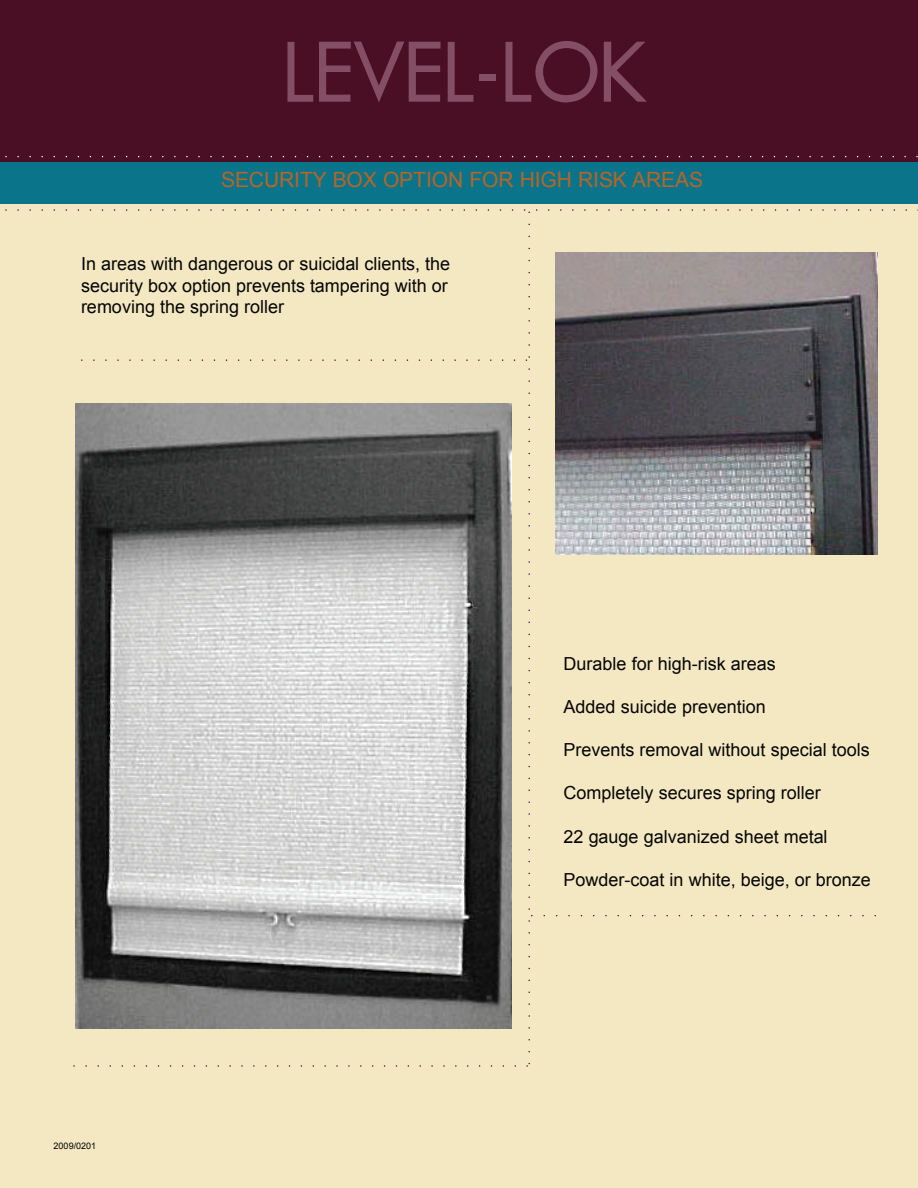
<style>
.page{position:relative;width:918px;height:1188px;background:#fff}
.page>*{position:absolute;margin:0;border:0;box-sizing:border-box;transform-origin:0 0}
.t1{font:75px "Future Normal";color:#844e65}
.t2{font:21px "Arial";color:#b86427}
.t3{font:18px/21.6px "Arial";color:#050504}
.t4{font:9px "Arial";color:#050504}
</style>
<div class="page">
<div style="left:0;top:0;width:918px;height:165px;background:#4a0e25"></div>
<div style="left:0;top:162px;width:918px;height:42px;background:#0a758a"></div>
<div style="left:0;top:204px;width:918px;height:984px;background:#f4e8c2"></div>
<img style="left:555px;top:252px;width:323px;height:302px">
<img style="left:75px;top:403px;width:436px;height:625px">
<svg style="left:528px;top:908px;width:5px;height:14px"></svg>
<h1 class="t1" style="left:282px;top:13px;width:368px">LEVEL-LOK</h1>
<p class="t2" style="left:221px;top:166px;width:484px">SECURITY BOX OPTION FOR HIGH RISK AREAS</p>
<p class="t3" style="left:81px;top:253px;width:371px">In areas with dangerous or suicidal clients, the security box option prevents tampering with or removing the spring roller</p>
<p class="t4" style="left:54px;top:1140px;width:44px">2009/0201</p>
<p class="t3" style="left:564px;top:653px;width:214px">Durable for high-risk areas</p>
<p class="t3" style="left:564px;top:696px;width:204px">Added suicide prevention</p>
<p class="t3" style="left:564px;top:739px;width:308px">Prevents removal without special tools</p>
<p class="t3" style="left:564px;top:782px;width:259px">Completely secures spring roller</p>
<p class="t3" style="left:564px;top:826px;width:265px">22 gauge galvanized sheet metal</p>
<p class="t3" style="left:564px;top:869px;width:309px">Powder-coat in white, beige, or bronze</p>
</div>
